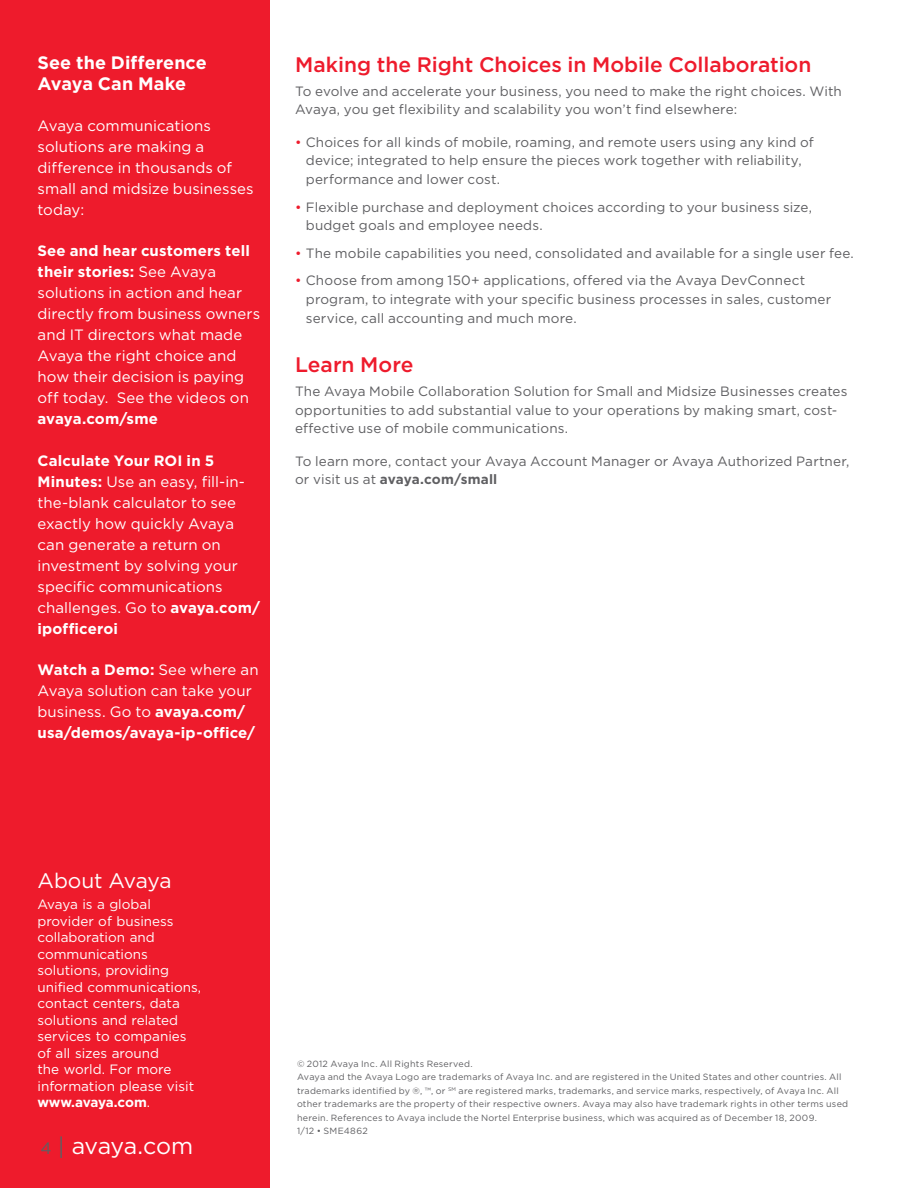
<style>
.page{position:relative;width:918px;height:1188px;background:#fff}
.page>*{position:absolute;margin:0;border:0;box-sizing:border-box;transform-origin:0 0}
.t1{font:23.25px "Gotham";letter-spacing:-.015em;color:#fff}
.Body_Header{font:500 21px "Gotham";color:#ee1b2c}
.Boilerplate_Head{font:21px "Gotham";letter-spacing:-.015em;color:#fff}
.CoverCallout_K_O{font:700 18px/21px "Gotham";letter-spacing:.005em;color:#fff}
.CoverCallout_K_O-2{font:15px/21px "Gotham";letter-spacing:.005em;color:#fff}
.CoverCallout_K_O-3{font:700 15px/21px "Gotham";letter-spacing:.01em;color:#fff}
.Bullet_copy{font:13.5px/18.8px "Gotham";letter-spacing:.01em;color:#5f5f62}
.Body_copy{font:13.5px/18.8px "Gotham";letter-spacing:.01em;color:#5f5f62}
.Boilerplate_Copy{font:13.5px/16.5px "Gotham";color:#fff}
.Legal{font:9px/13.5px "Gotham";letter-spacing:.025em;color:#5f5f62}
.s1{font-weight:700}
.s2{font-weight:400}
.s3{color:#ee1b2c}
.s4{font-size:16.5px;color:#5f5f62}
.s5{color:#5f5f62}
</style>
<div class="page">
<div style="left:0;top:0;width:270px;height:1188px;background:#ee1b2c"></div>
<p class="CoverCallout_K_O" style="left:38px;top:52px;width:171px">See the Difference<br>Avaya Can Make</p>
<p class="CoverCallout_K_O-2" style="left:38px;top:115px;width:218px">Avaya communications solutions are making a difference in thousands of small and midsize businesses today:</p>
<p class="CoverCallout_K_O-2" style="left:38px;top:240px;width:224px"><span class="s1">See and hear customers tell their stories:</span> See Avaya solutions in action and hear directly from business owners and IT directors what made<br>Avaya the right choice and how their decision is paying off today. See the videos on <span class="s1">avaya.com/sme</span></p>
<p class="CoverCallout_K_O-2" style="left:38px;top:450px;width:224px"><span class="s1">Calculate Your ROI in 5<br>Minutes:</span> Use an easy, fill-in&shy;the-blank calculator to see exactly how quickly Avaya can generate a return on investment by solving your specific communications challenges. Go to <span class="s1">avaya.com/ ipofficeroi</span></p>
<p class="CoverCallout_K_O-3" style="left:38px;top:659px;width:223px">Watch a Demo: <span class="s2">See where an<br>Avaya solution can take your business. Go to</span> avaya.com/ usa/demos/avaya-ip-office/</p>
<p class="Body_Header" style="left:295px;top:52px;width:518px">Making the Right Choices in Mobile Collaboration</p>
<p class="Body_copy" style="left:295px;top:81px;width:548px">To evolve and accelerate your business, you need to make the right choices. With<br>Avaya, you get flexibility and scalability you won’t find elsewhere:</p>
<p class="Bullet_copy" style="left:306px;top:132px;width:509px;text-indent:-11px"><span class="s3">•</span> Choices for all kinds of mobile, roaming, and remote users using any kind of device; integrated to help ensure the pieces work together with reliability, performance and lower cost.</p>
<p class="Bullet_copy" style="left:306px;top:197px;width:508px;text-indent:-11px"><span class="s3">•</span> Flexible purchase and deployment choices according to your business size, budget goals and employee needs.</p>
<p class="Bullet_copy" style="left:295px;top:243px;width:560px"><span class="s3">•</span> The mobile capabilities you need, consolidated and available for a single user fee.</p>
<p class="Bullet_copy" style="left:306px;top:271px;width:527px;text-indent:-11px"><span class="s3">•</span> Choose from among 150+ applications, offered via the Avaya DevConnect program, to integrate with your specific business processes in sales, customer service, call accounting and much more.</p>
<p class="Body_Header" style="left:295px;top:352px;width:120px">Learn More</p>
<p class="Body_copy" style="left:295px;top:382px;width:554px">The Avaya Mobile Collaboration Solution for Small and Midsize Businesses creates opportunities to add substantial value to your operations by making smart, cost&shy;effective use of mobile communications.</p>
<p class="Body_copy" style="left:295px;top:451px;width:556px">To learn more, contact your Avaya Account Manager or Avaya Authorized Partner, or visit us at <span class="s1">avaya.com/small</span></p>
<p class="Boilerplate_Head" style="left:38px;top:869px;width:136px">About Avaya</p>
<p class="Boilerplate_Copy" style="left:38px;top:896px;width:165px">Avaya is a global provider of business collaboration and communications solutions, providing unified communications, contact centers, data solutions and related services to companies of all sizes around<br>the world. For more information please visit <span class="s1">www.avaya.com</span>.</p>
<h1 class="t1" style="left:40px;top:1132px;width:154px"><span class="s4">4</span> <span class="s5">|</span> avaya.com</h1>
<p class="Legal" style="left:297px;top:1056px;width:177px">© 2012 Avaya Inc. All Rights Reserved.</p>
<p class="Legal" style="left:297px;top:1070px;width:553px">Avaya and the Avaya Logo are trademarks of Avaya Inc. and are registered in the United States and other countries. All trademarks identified by ®, ™, or <sup>SM</sup> are registered marks, trademarks, and service marks, respectively, of Avaya Inc. All other trademarks are the property of their respective owners. Avaya may also have trademark rights in other terms used herein. References to Avaya include the Nortel Enterprise business, which was acquired as of December 18, 2009.</p>
<p class="Legal" style="left:297px;top:1124px;width:72px">1/12 • SME4862</p>
</div>
